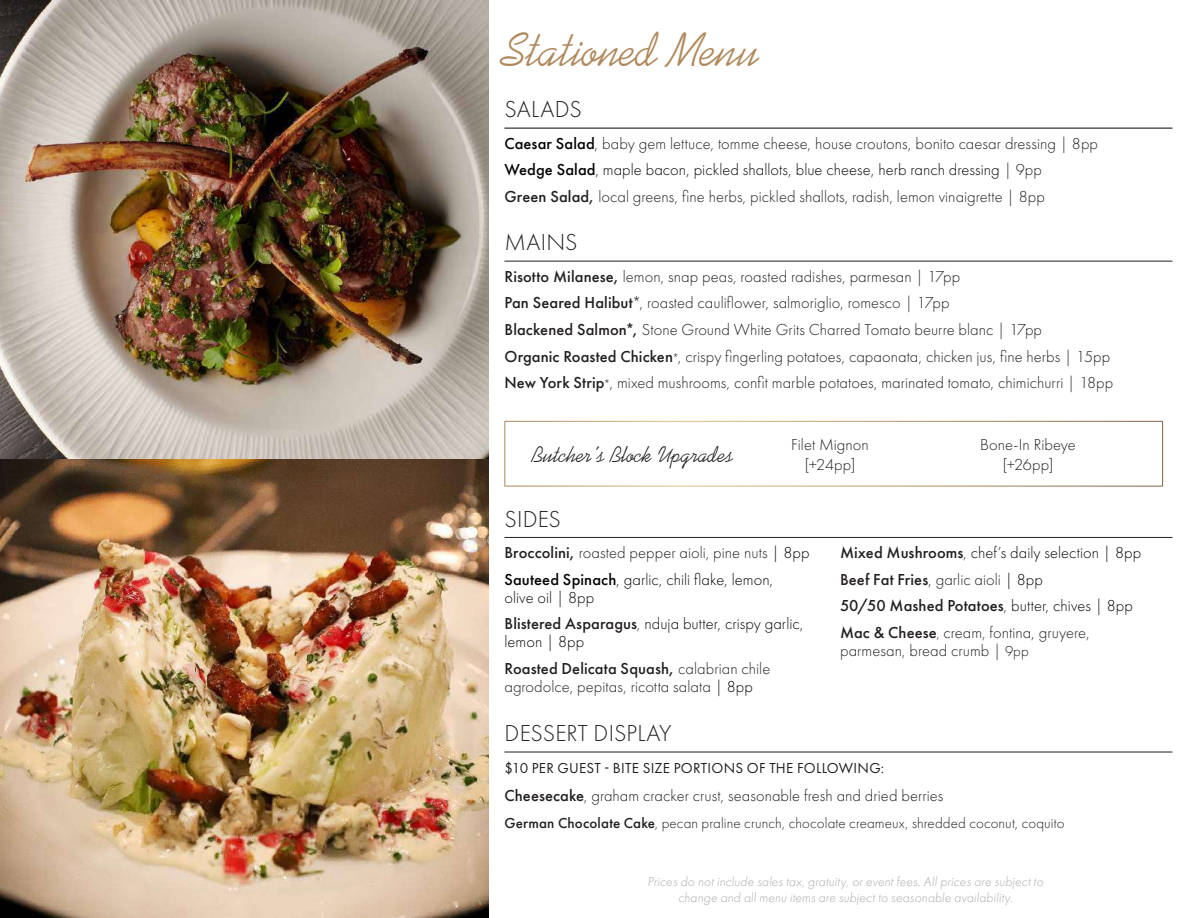
<style>
.page{position:relative;width:1188px;height:918px;background:#fff}
.page>*{position:absolute;margin:0;border:0;box-sizing:border-box;transform-origin:0 0}
.t1{font:48px "Kaufmann BT";color:#b0885b}
.t2{font:300 24px "Futura PT";letter-spacing:.005em;color:#231f20}
.t3{font:22.5px "Kaufmann BT";color:#231f20}
.t4{font:300 16.5px/26.7px "Futura PT";letter-spacing:.005em;color:#231f20}
.t5{font:500 16.5px/26.7px "Futura PT";letter-spacing:.005em;color:#231f20}
.t6{font:300 16.5px/26.7px "Futura PT";color:#040503}
.t7{font:300 15px "Futura PT";letter-spacing:.01em;color:#231f20}
.t8{font:15px "Futura PT";letter-spacing:.02em;color:#231f20}
.t9{font:italic 300 13.5px/16.2px "Futura PT";letter-spacing:.01em;color:#aaabaf;text-align:center}
.s1{font-weight:500;color:#040503}
.s2{color:#040503}
.s3{font-weight:500}
.s4{font-size:12px}
.s5{font-weight:500;color:#231f20}
.s6{color:#231f20}
.s7{font-weight:300;color:#040503}
.s8{font-weight:300}
.s9{font-weight:300;font-size:15px}
.s10{font-size:15px}
</style>
<div class="page">
<hr style="left:504px;top:128px;width:668px;height:1px;background:#040503">
<hr style="left:504px;top:261px;width:668px;height:1px;background:#231f20">
<hr style="left:504px;top:537px;width:668px;height:1px;background:#231f20">
<hr style="left:504px;top:752px;width:668px;height:1px;background:#231f20">
<img style="left:0;top:0;width:489px;height:918px">
<h1 class="t1" style="left:502px;top:23px;width:261px">Stationed Menu</h1>
<h2 class="t2" style="left:505px;top:96px;width:79px">SALADS</h2>
<p class="t4" style="left:504px;top:130px;width:595px"><span class="s1">Caesar Salad</span><span class="s2">,</span> baby gem lettuce, tomme cheese, house croutons, bonito caesar dressing | 8pp<br><span class="s1">Wedge Salad</span><span class="s2">, maple bacon, pickled shallots, blue cheese, herb ranch dressing</span> | 9pp<br><span class="s3">Green Salad,</span> local greens, fine herbs, pickled shallots, radish, lemon vinaigrette | 8pp</p>
<h2 class="t2" style="left:505px;top:229px;width:75px">MAINS</h2>
<p class="t4" style="left:504px;top:263px;width:610px"><span class="s3">Risotto Milanese,</span> lemon, snap peas, roasted radishes, parmesan | 17pp<br><span class="s3">Pan Seared Halibut</span>*, roasted cauliflower, salmoriglio, romesco | 17pp<br><span class="s3">Blackened Salmon*,</span> Stone Ground White Grits Charred Tomato beurre blanc | 17pp<br><span class="s3">Organic Roasted Chicken</span><span class="s4">*</span>, crispy fingerling potatoes, capaonata, chicken jus, fine herbs | 15pp <span class="s3">New York Strip</span><span class="s4">*</span>, mixed mushrooms, confit marble potatoes, marinated tomato, chimichurri | 18pp</p>
<h3 class="t3" style="left:533px;top:442px;width:203px">Butcher’s Block Upgrades</h3>
<p class="t4" style="left:791px;top:435px;width:79px;line-height:19.8px;text-align:center">Filet Mignon [+24pp]</p>
<p class="t4" style="left:980px;top:435px;width:97px;line-height:19.8px;text-align:center">Bone-In Ribeye [+26pp]</p>
<h2 class="t2" style="left:505px;top:505px;width:58px">SIDES</h2>
<p class="t6" style="left:504px;top:539px;width:307px"><span class="s5">Broccolini,</span> <span class="s6">roasted pepper aioli, pine nuts</span> | 8pp<br><span class="s3">Sauteed Spinach</span>, garlic, chili flake, lemon,</p>
<p class="t6" style="left:504px;top:584px;width:301px">olive oil | 8pp<br><span class="s5">Blistered Asparagus</span><span class="s6">,</span> nduja butter, crispy garlic,</p>
<p class="t5" style="left:504px;top:628px;width:267px"><span class="s7">lemon | 8pp<br></span>Roasted Delicata Squash, <span class="s8">calabrian chile</span></p>
<p class="t4" style="left:504px;top:673px;width:250px">agrodolce, pepitas, ricotta salata <span class="s2">| 8pp</span></p>
<p class="t5" style="left:840px;top:539px;width:303px">Mixed Mushrooms<span class="s8">,</span> <span class="s7">chef’s daily selection | 8pp </span>Beef Fat Fries<span class="s8">, garlic aioli</span> <span class="s7">| 8pp<br></span>50/50 Mashed Potatoes<span class="s8">,</span> <span class="s7">butter, chives | 8pp </span>Mac &amp; Cheese<span class="s9">,</span> <span class="s8">cream, fontina, gruyere,</span></p>
<p class="t4" style="left:840px;top:637px;width:190px">parmesan, bread crumb | <span class="s10">9pp</span></p>
<h2 class="t2" style="left:505px;top:720px;width:169px">DESSERT DISPLAY</h2>
<p class="t8" style="left:504px;top:759px;width:381px">$10 PER GUEST - BITE SIZE PORTIONS OF THE FOLLOWING:</p>
<p class="t4" style="left:504px;top:783px;width:440px"><span class="s3">Cheesecake</span>, graham cracker crust, seasonable fresh and dried berries</p>
<p class="t7" style="left:504px;top:815px;width:562px"><span class="s3">German Chocolate Cake</span>, pecan praline crunch, chocolate creameux, shredded coconut, coquito</p>
<p class="t9" style="left:647px;top:873px;width:398px">Prices do not include sales tax, gratuity, or event fees. All prices are subject to change and all menu items are subject to seasonable availability.</p>
</div>
